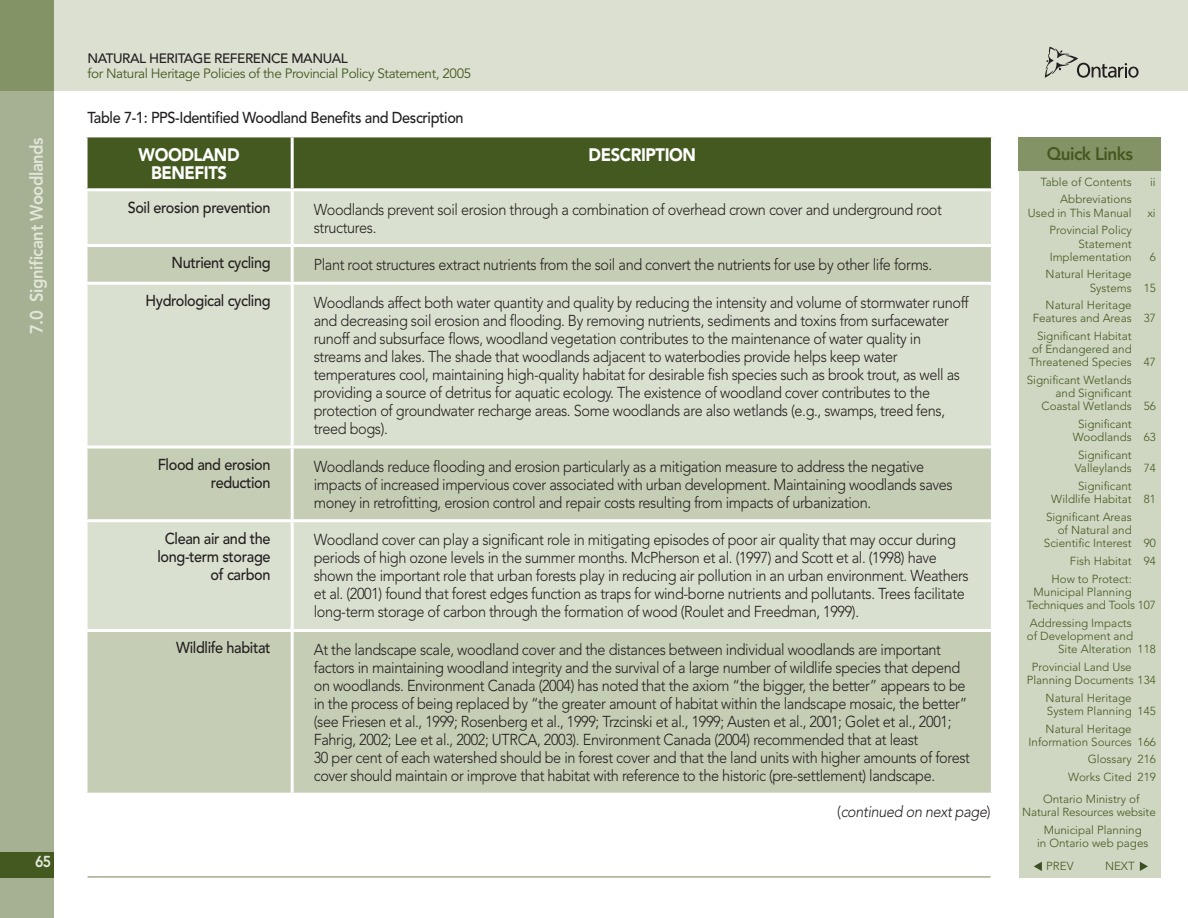
<style>
.page{position:relative;width:1188px;height:918px;background:#fff}
.page>*{position:absolute;margin:0;border:0;box-sizing:border-box;transform-origin:0 0}
.CELL_PRGPH_HEADER_ce{font:900 18px/18px "Avenir LT";letter-spacing:-.025em;color:#fff;text-align:center;scale:.92 1}
.t1{font:800 18px "Avenir LT";letter-spacing:-.025em;color:#e1e6d8;scale:.92 1}
.t2{font:800 18px "Avenir LT";letter-spacing:-.03em;color:#44591f;scale:.95 1}
.NRHM_Body_Text_1_spa{font:300 15.75px/18px "Avenir LT";letter-spacing:-.025em;color:#231f20;scale:.92 1}
.CELL_PRGPH_TEXT_Left{font:500 15.75px/18px "Avenir LT";letter-spacing:-.025em;color:#231f20;text-align:right;scale:.92 1}
.Table{font:500 15.75px "Avenir LT";letter-spacing:-.025em;color:#231f20;scale:.92 1}
.t3{font:italic 300 15.75px "Avenir LT";letter-spacing:-.025em;color:#231f20;scale:.92 1}
.t4{font:800 15.75px "Avenir LT";color:#e5eade;scale:.9 1}
.t5{font:13.5px "Avenir LT";letter-spacing:-.03em;color:#44591f}
.t6{font:500 13.5px "Avenir LT";letter-spacing:-.03em;color:#231f20}
.t7{font:300 11.7px/13.2px "Avenir LT";color:#44591f}
.s1{font-style:normal}
</style>
<div class="page">
<div style="left:0;top:0;width:1188px;height:91px;background:#dbe0d1"></div>
<svg style="left:1045px;top:47px;width:94px;height:31px"></svg>
<div style="left:0;top:91px;width:54px;height:827px;background:#a6b093"></div>
<div style="left:0;top:0;width:54px;height:91px;background:#849366"></div>
<div style="left:0;top:852px;width:54px;height:26px;background:#44591f"></div>
<hr style="left:88px;top:876px;width:903px;height:2px;background:#849366">
<div style="left:1019px;top:137px;width:142px;height:741px;background:#cfd6c2"></div>
<div style="left:1019px;top:137px;width:142px;height:33px;background:#849366"></div>
<svg style="left:1034px;top:862px;width:8px;height:9px"></svg>
<svg style="left:1140px;top:862px;width:8px;height:9px"></svg>
<div style="left:88px;top:137px;width:903px;height:51px;background:#44591f"></div>
<div style="left:88px;top:191px;width:903px;height:53px;background:#dae0cf"></div>
<svg style="left:88px;top:247px;width:903px;height:546px;background:#cfd7c2"></svg>
<hr style="left:291px;top:137px;width:3px;height:51px;background:#fff">
<hr style="left:291px;top:191px;width:3px;height:53px;background:#fff">
<hr style="left:291px;top:247px;width:3px;height:35px;background:#fff">
<hr style="left:85px;top:282px;width:207px;height:3px;background:#fff">
<hr style="left:292px;top:282px;width:702px;height:3px;background:#fff">
<hr style="left:291px;top:285px;width:3px;height:160px;background:#fff">
<hr style="left:85px;top:445px;width:207px;height:3px;background:#fff">
<hr style="left:292px;top:445px;width:702px;height:3px;background:#fff">
<hr style="left:291px;top:448px;width:3px;height:71px;background:#fff">
<hr style="left:85px;top:519px;width:207px;height:3px;background:#fff">
<hr style="left:292px;top:519px;width:702px;height:3px;background:#fff">
<hr style="left:291px;top:522px;width:3px;height:107px;background:#fff">
<hr style="left:85px;top:629px;width:207px;height:3px;background:#fff">
<hr style="left:292px;top:629px;width:702px;height:3px;background:#fff">
<hr style="left:291px;top:632px;width:3px;height:161px;background:#fff">
<p class="t1" style="left:26px;top:334px;width:216px;rotate:-90deg">7.0 Significant Woodlands</p>
<p class="t4" style="left:35px;top:853px;width:19px">65</p>
<p class="t6" style="left:88px;top:50px;width:262px">NATURAL HERITAGE REFERENCE MANUAL</p>
<p class="t5" style="left:88px;top:65px;width:385px">for Natural Heritage Policies of the Provincial Policy Statement, 2005</p>
<p class="Table" style="left:88px;top:109px;width:410px">Table 7-1: PPS-Identified Woodland Benefits and Description</p>
<p class="CELL_PRGPH_HEADER_ce" style="left:139px;top:146px;width:111px">WOODLAND<br>BENEFITS</p>
<p class="CELL_PRGPH_HEADER_ce" style="left:589px;top:146px;width:118px">DESCRIPTION</p>
<p class="CELL_PRGPH_TEXT_Left" style="left:128px;top:199px;width:157px">Soil erosion prevention</p>
<p class="NRHM_Body_Text_1_spa" style="left:314px;top:200px;width:684px">Woodlands prevent soil erosion through a combination of overhead crown cover and underground root structures.</p>
<p class="CELL_PRGPH_TEXT_Left" style="left:172px;top:254px;width:109px">Nutrient cycling</p>
<p class="NRHM_Body_Text_1_spa" style="left:314px;top:256px;width:674px">Plant root structures extract nutrients from the soil and convert the nutrients for use by other life forms.</p>
<p class="CELL_PRGPH_TEXT_Left" style="left:145px;top:292px;width:138px">Hydrological cycling</p>
<p class="NRHM_Body_Text_1_spa" style="left:314px;top:294px;width:713px">Woodlands affect both water quantity and quality by reducing the intensity and volume of stormwater runoff and decreasing soil erosion and flooding. By removing nutrients, sediments and toxins from surfacewater runoff and subsurface flows, woodland vegetation contributes to the maintenance of water quality in streams and lakes. The shade that woodlands adjacent to waterbodies provide helps keep water temperatures cool, maintaining high-quality habitat for desirable fish species such as brook trout, as well as providing a source of detritus for aquatic ecology. The existence of woodland cover contributes to the protection of groundwater recharge areas. Some woodlands are also wetlands (e.g., swamps, treed fens, treed bogs).</p>
<p class="CELL_PRGPH_TEXT_Left" style="left:158px;top:456px;width:124px">Flood and erosion reduction</p>
<p class="NRHM_Body_Text_1_spa" style="left:314px;top:457px;width:696px">Woodlands reduce flooding and erosion particularly as a mitigation measure to address the negative impacts of increased impervious cover associated with urban development. Maintaining woodlands saves money in retrofitting, erosion control and repair costs resulting from impacts of urbanization.</p>
<p class="CELL_PRGPH_TEXT_Left" style="left:165px;top:530px;width:117px">Clean air and the</p>
<p class="CELL_PRGPH_TEXT_Left" style="left:157px;top:548px;width:124px">long-term storage</p>
<p class="CELL_PRGPH_TEXT_Left" style="left:211px;top:566px;width:67px">of carbon</p>
<p class="NRHM_Body_Text_1_spa" style="left:314px;top:531px;width:713px">Woodland cover can play a significant role in mitigating episodes of poor air quality that may occur during periods of high ozone levels in the summer months. McPherson et al. (1997) and Scott et al. (1998) have shown the important role that urban forests play in reducing air pollution in an urban environment. Weathers et al. (2001) found that forest edges function as traps for wind-borne nutrients and pollutants. Trees facilitate long-term storage of carbon through the formation of wood (Roulet and Freedman, 1999).</p>
<p class="CELL_PRGPH_TEXT_Left" style="left:176px;top:639px;width:104px">Wildlife habitat</p>
<p class="NRHM_Body_Text_1_spa" style="left:314px;top:641px;width:715px">At the landscape scale, woodland cover and the distances between individual woodlands are important factors in maintaining woodland integrity and the survival of a large number of wildlife species that depend on woodlands. Environment Canada (2004) has noted that the axiom “the bigger, the better” appears to be in the process of being replaced by “the greater amount of habitat within the landscape mosaic, the better” (see Friesen et al., 1999; Rosenberg et al., 1999; Trzcinski et al., 1999; Austen et al., 2001; Golet et al., 2001; Fahrig, 2002; Lee et al., 2002; UTRCA, 2003). Environment Canada (2004) recommended that at least<br>30 per cent of each watershed should be in forest cover and that the land units with higher amounts of forest cover should maintain or improve that habitat with reference to the historic (pre-settlement) landscape.</p>
<p class="t3" style="left:837px;top:802px;width:168px"><span class="s1">(</span>continued on next page<span class="s1">)</span></p>
<p class="t2" style="left:1047px;top:144px;width:92px">Quick Links</p>
<p class="t7" style="left:1040px;top:175px;width:93px">Table of Contents</p>
<p class="t7" style="left:1150px;top:175px;width:7px">ii</p>
<p class="t7" style="left:1028px;top:193px;width:105px;text-align:right">Abbreviations<br>Used in This Manual</p>
<p class="t7" style="left:1147px;top:206px;width:10px">xi</p>
<p class="t7" style="left:1050px;top:224px;width:84px;text-align:right">Provincial Policy<br>Statement<br>Implementation</p>
<p class="t7" style="left:1150px;top:250px;width:8px">6</p>
<p class="t7" style="left:1090px;top:268px;width:67px;text-indent:-44px">Natural Heritage<br>Systems 15</p>
<p class="t7" style="left:1033px;top:299px;width:125px;text-indent:13px">Natural Heritage<br>Features and Areas 37</p>
<p class="t7" style="left:1029px;top:330px;width:128px;text-indent:8px">Significant Habitat<br>of Endangered and<br>Threatened Species 47</p>
<p class="t7" style="left:1027px;top:374px;width:107px">Significant Wetlands</p>
<p class="t7" style="left:1056px;top:387px;width:78px">and Significant</p>
<p class="t7" style="left:1042px;top:400px;width:116px">Coastal Wetlands 56</p>
<p class="t7" style="left:1073px;top:418px;width:85px;text-indent:5px">Significant<br>Woodlands 63</p>
<p class="t7" style="left:1075px;top:449px;width:83px">Significant<br>Valleylands 74</p>
<p class="t7" style="left:1051px;top:479px;width:106px;text-align:center">Significant<br>Wildlife Habitat 81</p>
<p class="t7" style="left:1046px;top:510px;width:87px">Significant Areas</p>
<p class="t7" style="left:1058px;top:523px;width:76px">of Natural and</p>
<p class="t7" style="left:1044px;top:537px;width:113px">Scientific Interest 90</p>
<p class="t7" style="left:1051px;top:552px;width:106px;line-height:17.7px;text-indent:19px">Fish Habitat 94<br>How to Protect:</p>
<p class="t7" style="left:1027px;top:585px;width:131px;text-indent:7px">Municipal Planning<br>Techniques and Tools 107</p>
<p class="t7" style="left:1030px;top:616px;width:104px">Addressing Impacts</p>
<p class="t7" style="left:1027px;top:629px;width:108px">of Development and</p>
<p class="t7" style="left:1058px;top:642px;width:99px">Site Alteration 118</p>
<p class="t7" style="left:1027px;top:660px;width:131px;text-indent:5px">Provincial Land Use<br>Planning Documents 134</p>
<p class="t7" style="left:1046px;top:691px;width:112px">Natural Heritage<br>System Planning 145</p>
<p class="t7" style="left:1029px;top:722px;width:129px;text-align:center">Natural Heritage<br>Information Sources 166</p>
<p class="t7" style="left:1068px;top:751px;width:89px;line-height:17.7px;text-align:right">Glossary 216<br>Works Cited 219</p>
<p class="t7" style="left:1022px;top:793px;width:135px;text-align:center">Ontario Ministry of<br>Natural Resources website</p>
<p class="t7" style="left:1037px;top:824px;width:113px;text-align:center">Municipal Planning<br>in Ontario web pages</p>
<p class="t7" style="left:1046px;top:859px;width:29px">PREV</p>
<p class="t7" style="left:1105px;top:859px;width:31px">NEXT</p>
</div>
